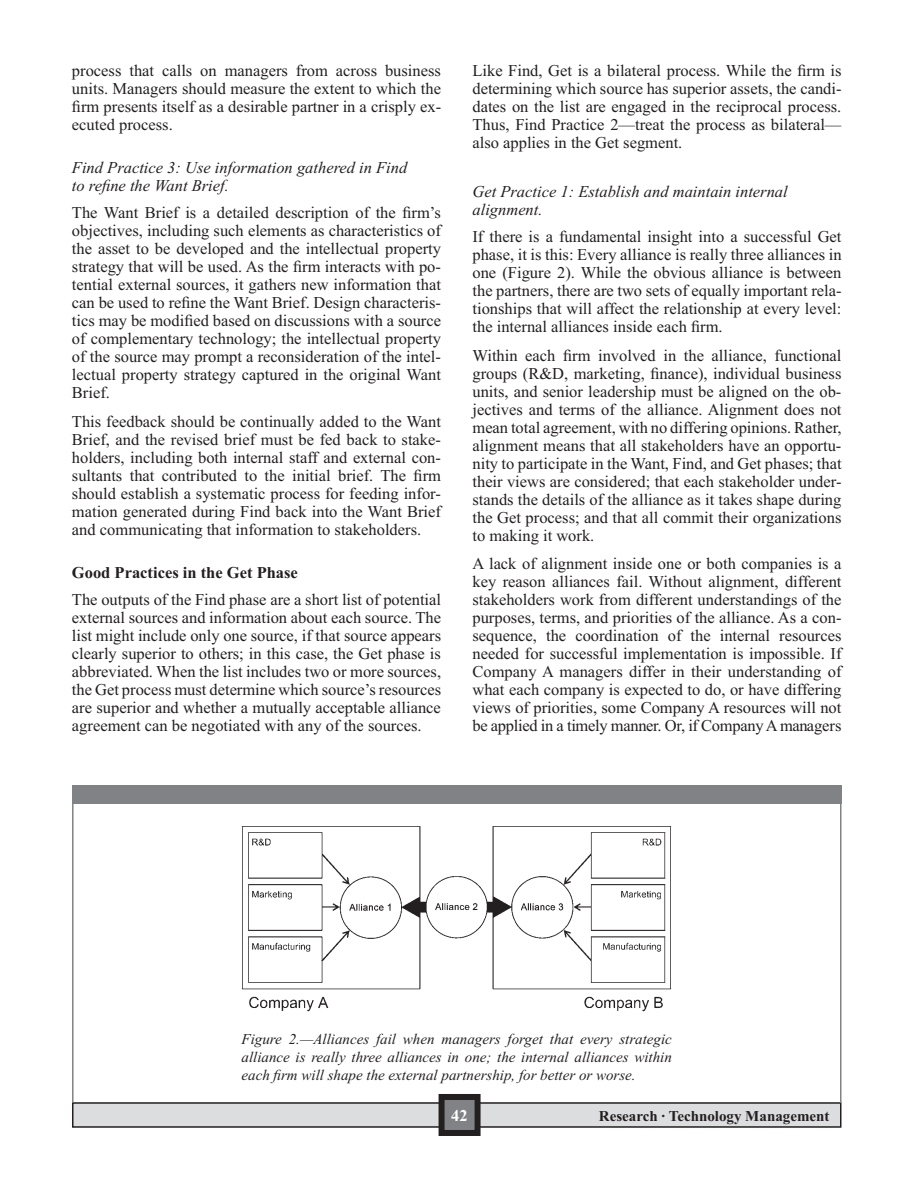
<style>
.page{position:relative;width:918px;height:1188px;background:#fff}
.page>*{position:absolute;margin:0;border:0;box-sizing:border-box;transform-origin:0 0}
.t1{font:16.5px/18px "Times New Roman";color:#231f20;text-align:justify}
.t2{font:italic 16.5px/18px "Times New Roman";color:#231f20}
.t3{font:700 16.5px "Times New Roman";color:#231f20}
.t4{font:700 16.5px "Times New Roman";color:#fff}
.t5{font:italic 15px/18px "Times New Roman";color:#231f20;text-align:justify}
.t6{font:700 15px "Times New Roman";color:#231f20}
</style>
<div class="page">
<div style="left:73px;top:1103px;width:768px;height:24px;background:#dcddde"></div>
<div style="left:72px;top:1102px;width:770px;height:26px;border:2px solid #231f20"></div>
<div style="left:442px;top:1097px;width:36px;height:36px;background:#808285"></div>
<div style="left:439px;top:1094px;width:42px;height:42px;border:6px solid #231f20"></div>
<hr style="left:72px;top:794px;width:2px;height:309px;background:#808285">
<hr style="left:840px;top:786px;width:2px;height:317px;background:#808285">
<div style="left:72px;top:785px;width:770px;height:18px;background:#808285"></div>
<img style="left:242px;top:826px;width:430px;height:186px">
<p class="t1" style="left:72px;top:61px;width:371px">process that calls on managers from across business units. Managers should measure the extent to which the firm presents itself as a desirable partner in a crisply ex&shy;ecuted process.</p>
<p class="t2" style="left:72px;top:159px;width:337px">Find Practice 3: Use information gathered in Find to refine the Want Brief.</p>
<p class="t1" style="left:72px;top:204px;width:371px">The Want Brief is a detailed description of the firm’s objectives, including such elements as characteristics of the asset to be developed and the intellectual property strategy that will be used. As the firm interacts with po&shy;tential external sources, it gathers new information that can be used to refine the Want Brief. Design characteris&shy;tics may be modified based on discussions with a source of complementary technology; the intellectual property of the source may prompt a reconsideration of the intel&shy;lectual property strategy captured in the original Want Brief.</p>
<p class="t1" style="left:72px;top:412px;width:371px">This feedback should be continually added to the Want Brief, and the revised brief must be fed back to stake&shy;holders, including both internal staff and external con&shy;sultants that contributed to the initial brief. The firm should establish a systematic process for feeding infor&shy;mation generated during Find back into the Want Brief and communicating that information to stakeholders.</p>
<p class="t3" style="left:72px;top:564px;width:227px">Good Practices in the Get Phase</p>
<p class="t1" style="left:72px;top:591px;width:371px">The outputs of the Find phase are a short list of potential external sources and information about each source. The list might include only one source, if that source appears clearly superior to others; in this case, the Get phase is abbreviated. When the list includes two or more sources, the Get process must determine which source’s resources are superior and whether a mutually acceptable alliance agreement can be negotiated with any of the sources.</p>
<p class="t1" style="left:472px;top:61px;width:371px">Like Find, Get is a bilateral process. While the firm is determining which source has superior assets, the candi&shy;dates on the list are engaged in the reciprocal process.<br>Thus, Find Practice 2—treat the process as bilateral— also applies in the Get segment.</p>
<p class="t2" style="left:472px;top:183px;width:317px">Get Practice 1: Establish and maintain internal alignment.</p>
<p class="t1" style="left:472px;top:228px;width:371px">If there is a fundamental insight into a successful Get phase, it is this: Every alliance is really three alliances in one (Figure 2). While the obvious alliance is between the partners, there are two sets of equally important rela&shy;tionships that will affect the relationship at every level: the internal alliances inside each firm.</p>
<p class="t1" style="left:472px;top:346px;width:371px">Within each firm involved in the alliance, functional groups (R&amp;D, marketing, finance), individual business units, and senior leadership must be aligned on the ob&shy;jectives and terms of the alliance. Alignment does not mean total agreement, with no differing opinions. Rather, alignment means that all stakeholders have an opportu&shy;nity to participate in the Want, Find, and Get phases; that their views are considered; that each stakeholder under&shy;stands the details of the alliance as it takes shape during the Get process; and that all commit their organizations to making it work.</p>
<p class="t1" style="left:472px;top:555px;width:371px">A lack of alignment inside one or both companies is a key reason alliances fail. Without alignment, different stakeholders work from different understandings of the purposes, terms, and priorities of the alliance. As a con&shy;sequence, the coordination of the internal resources needed for successful implementation is impossible. If Company A managers differ in their understanding of what each company is expected to do, or have differing views of priorities, some Company A resources will not be applied in a timely manner. Or, if Company A managers</p>
<p class="t5" style="left:242px;top:1030px;width:432px">Figure 2.—Alliances fail when managers forget that every strategic alliance is really three alliances in one; the internal alliances within each firm will shape the external partnership, for better or worse.</p>
<p class="t4" style="left:451px;top:1107px;width:18px">42</p>
<p class="t6" style="left:599px;top:1108px;width:232px">Research . Technology Management</p>
</div>
